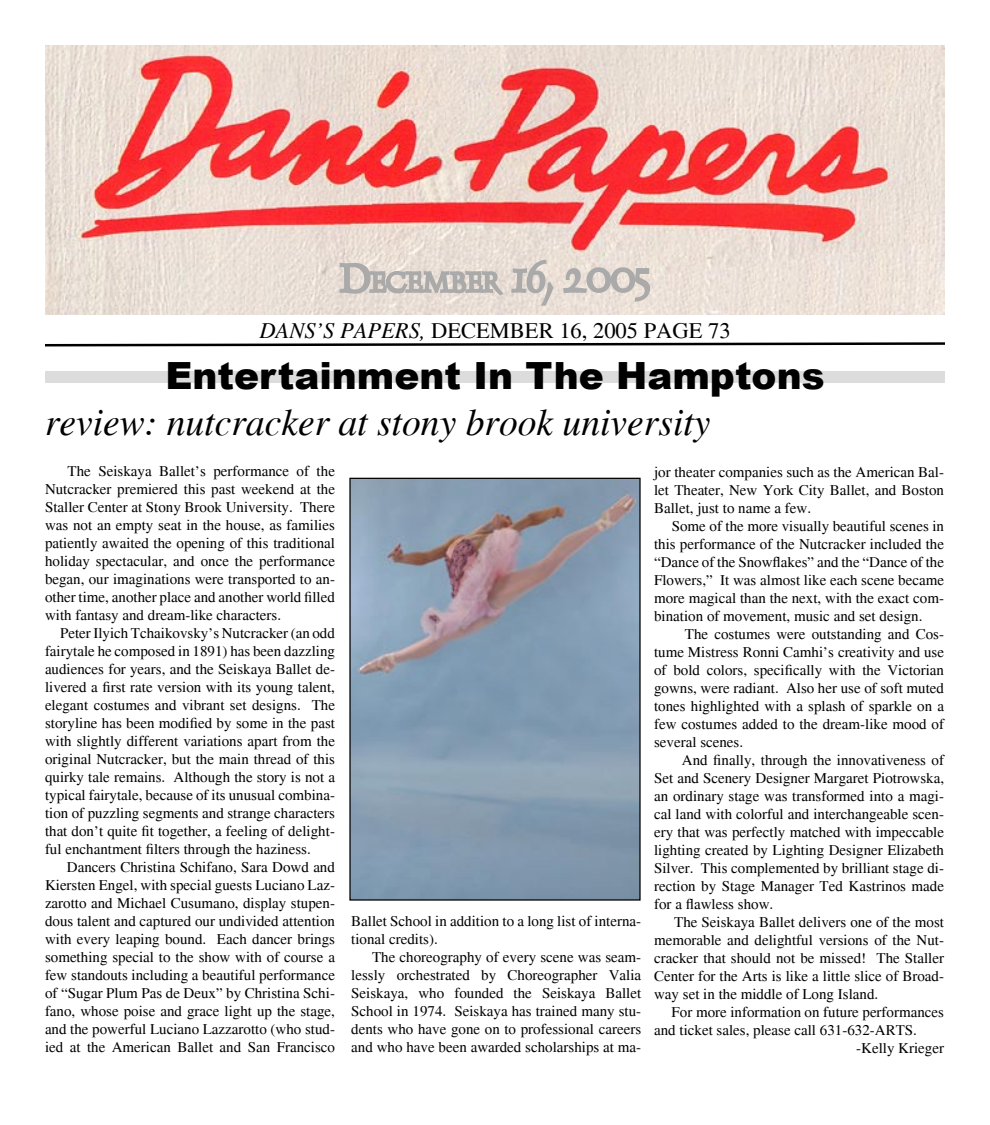
<style>
.page{position:relative;width:990px;height:1125px;background:#fff}
.page>*{position:absolute;margin:0;border:0;box-sizing:border-box;transform-origin:0 0}
.t1{font:italic 37.5px "Times";color:#000}
.t2{font:900 37.5px "Arial";color:#000}
.t3{font:22.5px "Times";color:#000}
.t4{font:15px/18px "Times";color:#000;text-align:justify}
.s1{font-style:italic}
</style>
<div class="page">
<img style="left:45px;top:45px;width:899px;height:270px">
<svg style="left:338px;top:259px;width:217px;height:48px;background:#d6cfc9"></svg>
<svg style="left:562px;top:266px;width:90px;height:37px;background:#d5cec8"></svg>
<svg style="left:45px;top:342px;width:900px;height:5px"></svg>
<div style="left:45px;top:371px;width:900px;height:11px;background:#dcdcdc"></div>
<img style="left:351px;top:480px;width:288px;height:419px">
<p class="t3" style="left:259px;top:318px;width:473px"><span class="s1">DANS’S PAPERS,</span> DECEMBER 16, 2005 PAGE 73</p>
<p class="t2" style="left:165px;top:348px;width:661px">Entertainment In The Hamptons</p>
<p class="t1" style="left:45px;top:402px;width:667px">review: nutcracker at stony brook university</p>
<p class="t4" style="left:45px;top:463px;width:292px;text-indent:23px">The Seiskaya Ballet’s performance of the Nutcracker premiered this past weekend at the Staller Center at Stony Brook University. There was not an empty seat in the house, as families patiently awaited the opening of this traditional holiday spectacular, and once the performance began, our imaginations were transported to an&shy;other time, another place and another world filled with fantasy and dream-like characters.</p>
<p class="t4" style="left:45px;top:625px;width:292px;text-indent:15px">Peter Ilyich Tchaikovsky’s Nutcracker (an odd fairytale he composed in 1891) has been dazzling audiences for years, and the Seiskaya Ballet de&shy;livered a first rate version with its young talent, elegant costumes and vibrant set designs. The storyline has been modified by some in the past with slightly different variations apart from the original Nutcracker, but the main thread of this quirky tale remains. Although the story is not a typical fairytale, because of its unusual combina&shy;tion of puzzling segments and strange characters that don’t quite fit together, a feeling of delight&shy;ful enchantment filters through the haziness.</p>
<p class="t4" style="left:45px;top:859px;width:292px;text-indent:22px">Dancers Christina Schifano, Sara Dowd and Kiersten Engel, with special guests Luciano Laz&shy;zarotto and Michael Cusumano, display stupen&shy;dous talent and captured our undivided attention with every leaping bound. Each dancer brings something special to the show with of course a few standouts including a beautiful performance of “Sugar Plum Pas de Deux” by Christina Schi&shy;fano, whose poise and grace light up the stage, and the powerful Luciano Lazzarotto (who stud&shy;ied at the American Ballet and San Francisco</p>
<p class="t4" style="left:654px;top:463px;width:291px">jor theater companies such as the American Bal&shy;let Theater, New York City Ballet, and Boston Ballet, just to name a few.</p>
<p class="t4" style="left:654px;top:517px;width:291px;text-indent:18px">Some of the more visually beautiful scenes in this performance of the Nutcracker included the “Dance of the Snowflakes” and the “Dance of the Flowers,” It was almost like each scene became more magical than the next, with the exact com&shy;bination of movement, music and set design.</p>
<p class="t4" style="left:654px;top:625px;width:292px;text-indent:31px">The costumes were outstanding and Cos&shy;tume Mistress Ronni Camhi’s creativity and use of bold colors, specifically with the Victorian gowns, were radiant. Also her use of soft muted tones highlighted with a splash of sparkle on a few costumes added to the dream-like mood of several scenes.</p>
<p class="t4" style="left:654px;top:751px;width:292px;text-indent:28px">And finally, through the innovativeness of Set and Scenery Designer Margaret Piotrowska, an ordinary stage was transformed into a magi&shy;cal land with colorful and interchangeable scen&shy;ery that was perfectly matched with impeccable lighting created by Lighting Designer Elizabeth Silver. This complemented by brilliant stage di&shy;rection by Stage Manager Ted Kastrinos made for a flawless show.</p>
<p class="t4" style="left:654px;top:913px;width:292px;text-indent:20px">The Seiskaya Ballet delivers one of the most memorable and delightful versions of the Nut&shy;cracker that should not be missed! The Staller Center for the Arts is like a little slice of Broad&shy;way set in the middle of Long Island.</p>
<p class="t4" style="left:654px;top:1003px;width:292px;text-indent:18px">For more information on future performances and ticket sales, please call 631-632-ARTS.</p>
<p class="t4" style="left:856px;top:1039px;width:89px">-Kelly Krieger</p>
<p class="t4" style="left:351px;top:913px;width:291px">Ballet School in addition to a long list of interna&shy;tional credits).</p>
<p class="t4" style="left:351px;top:949px;width:292px;text-indent:21px">The choreography of every scene was seam&shy;lessly orchestrated by Choreographer Valia Seiskaya, who founded the Seiskaya Ballet School in 1974. Seiskaya has trained many stu&shy;dents who have gone on to professional careers and who have been awarded scholarships at ma-</p>
</div>
